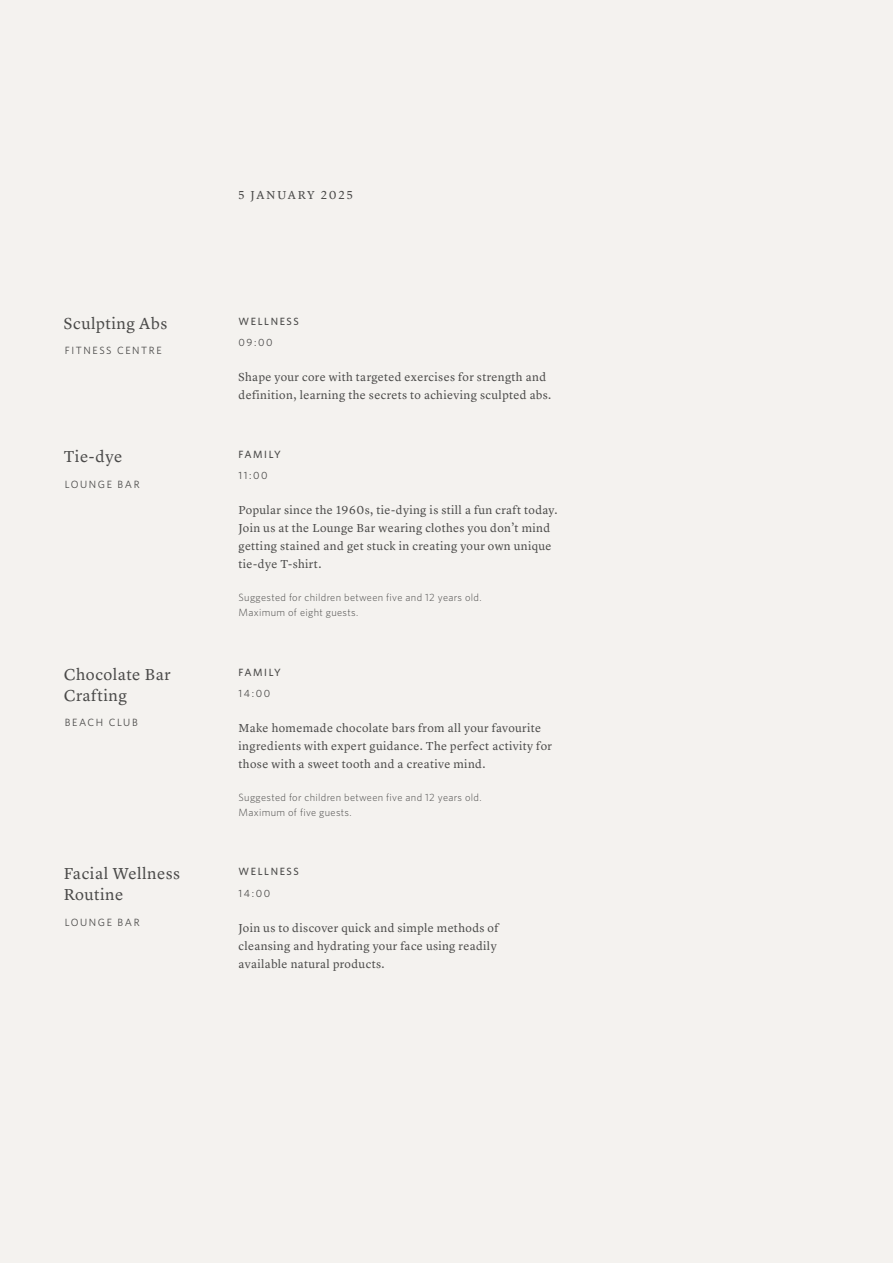
<style>
.page{position:relative;width:893px;height:1263px;background:#f4f2ef}
.page>*{position:absolute;margin:0;border:0;box-sizing:border-box;transform-origin:0 0}
.t1{font:16.5px/21px "Lyon Text Aman Regular";letter-spacing:.03em;color:#4a4a49}
.t2{font:12px/18px "Lyon Text Aman Regular";letter-spacing:.03em;color:#4a4a49}
.t3{font:12px "Lyon Text Aman Regular";letter-spacing:.15em;color:#4a4a49}
.t4{font:300 10.5px/15px "Whitney";letter-spacing:.03em;color:#4a4a49}
.t5{font:10.5px "Whitney";letter-spacing:.15em;color:#4a4a49}
.t6{font:500 10.5px "Whitney";letter-spacing:.15em;color:#4a4a49}
</style>
<div class="page">
<p class="t3" style="left:239px;top:186px;width:116px">5 JANUARY 2025</p>
<h1 class="t1" style="left:64px;top:311px;width:105px">Sculpting Abs</h1>
<p class="t6" style="left:239px;top:314px;width:62px">WELLNESS</p>
<p class="t5" style="left:65px;top:343px;width:98px">FITNESS CENTRE</p>
<p class="t5" style="left:239px;top:335px;width:36px">09:00</p>
<p class="t2" style="left:239px;top:367px;width:314px">Shape your core with targeted exercises for strength and definition, learning the secrets to achieving sculpted abs.</p>
<h1 class="t1" style="left:64px;top:445px;width:60px">Tie-dye</h1>
<p class="t6" style="left:239px;top:447px;width:44px">FAMILY</p>
<p class="t5" style="left:65px;top:477px;width:76px">LOUNGE BAR</p>
<p class="t5" style="left:239px;top:469px;width:31px">11:00</p>
<p class="t2" style="left:239px;top:500px;width:321px">Popular since the 1960s, tie-dying is still a fun craft today.<br>Join us at the Lounge Bar wearing clothes you don’t mind getting stained and get stuck in creating your own unique tie-dye T-shirt.</p>
<p class="t4" style="left:239px;top:590px;width:245px">Suggested for children between five and 12 years old.<br>Maximum of eight guests.</p>
<h1 class="t1" style="left:64px;top:662px;width:109px">Chocolate Bar<br>Crafting</h1>
<p class="t6" style="left:239px;top:665px;width:44px">FAMILY</p>
<p class="t5" style="left:239px;top:686px;width:33px">14:00</p>
<p class="t5" style="left:65px;top:716px;width:74px">BEACH CLUB</p>
<p class="t2" style="left:239px;top:718px;width:315px">Make homemade chocolate bars from all your favourite ingredients with expert guidance. The perfect activity for those with a sweet tooth and a creative mind.</p>
<p class="t4" style="left:239px;top:789px;width:245px">Suggested for children between five and 12 years old.<br>Maximum of five guests.</p>
<h1 class="t1" style="left:64px;top:862px;width:118px">Facial Wellness<br>Routine</h1>
<p class="t6" style="left:239px;top:865px;width:62px">WELLNESS</p>
<p class="t5" style="left:239px;top:886px;width:33px">14:00</p>
<p class="t5" style="left:65px;top:915px;width:76px">LOUNGE BAR</p>
<p class="t2" style="left:239px;top:917px;width:262px">Join us to discover quick and simple methods of cleansing and hydrating your face using readily available natural products.</p>
</div>
